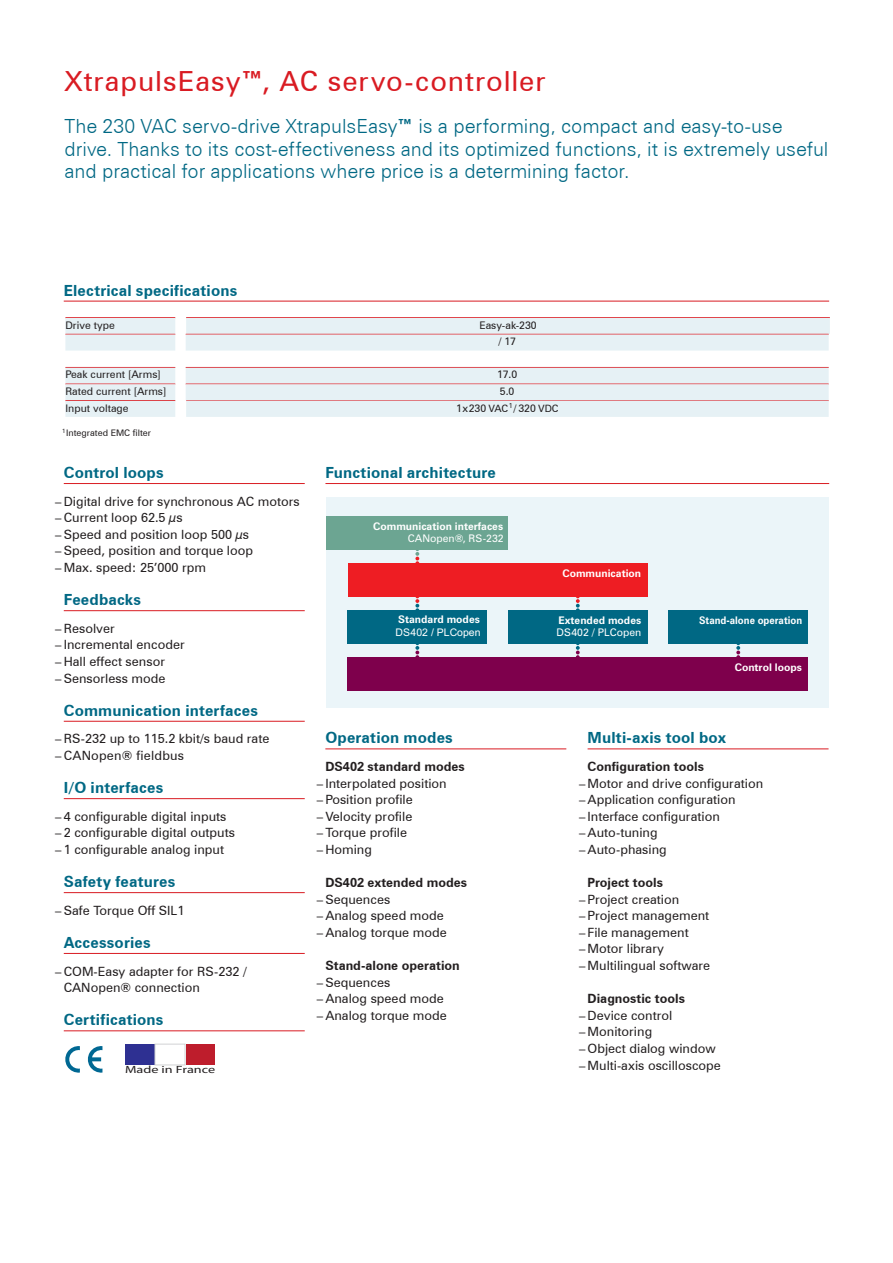
<style>
.page{position:relative;width:893px;height:1263px;background:#fff}
.page>*{position:absolute;margin:0;border:0;box-sizing:border-box;transform-origin:0 0}
.t1{font:27.75px "Zurich BT";letter-spacing:.03em;color:#d91b22}
.t2{font:300 19.5px/22.5px "Zurich BT";letter-spacing:-.005em;color:#006884}
.t3{font:700 15.3px "Zurich BT";letter-spacing:.01em;color:#006884}
.t4{font:12.75px/16.6px "Zurich BT";color:#231f20}
.t5{font:700 12.75px "Zurich BT";color:#231f20}
.t6{font:10.5px/16.6px "Zurich BT";color:#231f20}
.t7{font:700 10.5px "Zurich BT";color:#fff}
.t8{font:10.5px "Zurich BT";color:#fff}
.t9{font:700 10.5px "Zurich BT";color:#fff;scale:.93 1}
.t10{font:10.5px "Arial";color:#fff}
.t11{font:10.5px "Myriad Pro";color:#231f20;scale:1.35 1}
.t12{font:9px "Zurich BT";color:#231f20}
.s1{font-weight:700}
.s2{font-size:10.2px}
</style>
<div class="page">
<hr style="left:64px;top:301px;width:765px;height:1px;background:#d91b22">
<hr style="left:65px;top:317px;width:110px;height:1px;background:#d91b22">
<div style="left:65px;top:318px;width:110px;height:16px;background:#e6f1f5"></div>
<hr style="left:65px;top:334px;width:110px;height:1px;background:#d91b22">
<div style="left:65px;top:335px;width:110px;height:16px;background:#e6f1f5"></div>
<hr style="left:65px;top:367px;width:110px;height:1px;background:#d91b22">
<div style="left:65px;top:368px;width:110px;height:16px;background:#e6f1f5"></div>
<div style="left:65px;top:384px;width:110px;height:16px;background:#e6f1f5"></div>
<hr style="left:65px;top:400px;width:110px;height:1px;background:#d91b22">
<div style="left:65px;top:401px;width:110px;height:16px;background:#e6f1f5"></div>
<hr style="left:186px;top:400px;width:643px;height:1px;background:#d91b22">
<div style="left:186px;top:401px;width:643px;height:16px;background:#e6f1f5"></div>
<hr style="left:186px;top:317px;width:644px;height:1px;background:#d91b22">
<div style="left:186px;top:318px;width:644px;height:16px;background:#e6f1f5"></div>
<hr style="left:186px;top:367px;width:643px;height:1px;background:#d91b22">
<div style="left:186px;top:368px;width:643px;height:16px;background:#e6f1f5"></div>
<div style="left:186px;top:384px;width:643px;height:16px;background:#e6f1f5"></div>
<hr style="left:186px;top:334px;width:643px;height:1px;background:#d91b22">
<div style="left:186px;top:335px;width:643px;height:16px;background:#e6f1f5"></div>
<hr style="left:64px;top:483px;width:241px;height:1px;background:#d91b22">
<hr style="left:64px;top:610px;width:241px;height:1px;background:#d91b22">
<hr style="left:64px;top:721px;width:241px;height:1px;background:#d91b22">
<hr style="left:64px;top:798px;width:241px;height:1px;background:#d91b22">
<hr style="left:64px;top:892px;width:241px;height:1px;background:#d91b22">
<hr style="left:64px;top:953px;width:241px;height:1px;background:#d91b22">
<hr style="left:64px;top:1030px;width:241px;height:1px;background:#d91b22">
<svg style="left:65px;top:1046px;width:37px;height:27px"></svg>
<hr style="left:325px;top:483px;width:504px;height:1px;background:#d91b22">
<div style="left:326px;top:497px;width:503px;height:210px;background:#ebf5f9"></div>
<div style="left:326px;top:516px;width:182px;height:33px;background:#6ca592"></div>
<div style="left:348px;top:657px;width:460px;height:33px;background:#7e004c"></div>
<div style="left:508px;top:610px;width:139px;height:33px;background:#006884"></div>
<div style="left:669px;top:610px;width:139px;height:33px;background:#006884"></div>
<div style="left:348px;top:610px;width:139px;height:33px;background:#006884"></div>
<svg style="left:736px;top:643px;width:4px;height:14px"></svg>
<svg style="left:576px;top:596px;width:4px;height:14px"></svg>
<svg style="left:576px;top:643px;width:4px;height:14px"></svg>
<svg style="left:415px;top:549px;width:4px;height:14px"></svg>
<svg style="left:415px;top:596px;width:4px;height:14px"></svg>
<svg style="left:415px;top:643px;width:4px;height:14px"></svg>
<div style="left:348px;top:563px;width:299px;height:33px;background:#ee1d23"></div>
<hr style="left:325px;top:749px;width:241px;height:1px;background:#d91b22">
<hr style="left:588px;top:749px;width:240px;height:1px;background:#d91b22">
<div style="left:126px;top:1044px;width:29px;height:21px;background:#2e3092"></div>
<div style="left:185px;top:1044px;width:30px;height:21px;background:#be1d2c"></div>
<div style="left:155px;top:1044px;width:30px;height:21px;border:1px solid #d1d2d4"></div>
<h1 class="t1" style="left:64px;top:64px;width:483px">XtrapulsEasy<span class="s1">™</span>, AC servo-controller</h1>
<p class="t2" style="left:65px;top:115px;width:765px">The 230 VAC servo-drive XtrapulsEasy<span class="s1">™</span> is a performing, compact and easy-to-use drive. Thanks to its cost-effectiveness and its optimized functions, it is extremely useful and practical for applications where price is a determining factor.</p>
<p class="t3" style="left:64px;top:281px;width:175px">Electrical specifications</p>
<p class="t6" style="left:65px;top:317px;width:51px">Drive type</p>
<p class="t6" style="left:65px;top:366px;width:102px">Peak current [Arms]<br>Rated current [Arms]<br>Input voltage</p>
<p class="t12" style="left:62px;top:428px;width:90px"><sup>1</sup>Integrated EMC filter</p>
<p class="t3" style="left:64px;top:463px;width:101px">Control loops</p>
<p class="t4" style="left:55px;top:493px;width:246px">– Digital drive for synchronous AC motors</p>
<p class="t4" style="left:55px;top:509px;width:129px">– Current loop 62.5 µs</p>
<p class="t4" style="left:55px;top:526px;width:195px">– Speed and position loop 500 µs</p>
<p class="t4" style="left:55px;top:542px;width:199px">– Speed, position and torque loop</p>
<p class="t4" style="left:55px;top:559px;width:152px">– Max. speed: 25’000 rpm</p>
<p class="t3" style="left:64px;top:590px;width:79px">Feedbacks</p>
<p class="t4" style="left:55px;top:620px;width:61px">– Resolver</p>
<p class="t4" style="left:55px;top:636px;width:131px">– Incremental encoder</p>
<p class="t4" style="left:55px;top:653px;width:111px">– Hall effect sensor</p>
<p class="t4" style="left:55px;top:669px;width:112px">– Sensorless mode</p>
<p class="t3" style="left:64px;top:701px;width:196px">Communication interfaces</p>
<p class="t4" style="left:55px;top:730px;width:216px">– RS-232 up to 115.2 kbit/s baud rate</p>
<p class="t4" style="left:55px;top:747px;width:130px">– CANopen® fieldbus</p>
<p class="t3" style="left:64px;top:778px;width:101px">I/O interfaces</p>
<p class="t4" style="left:55px;top:808px;width:173px">– 4 configurable digital inputs</p>
<p class="t4" style="left:55px;top:824px;width:181px">– 2 configurable digital outputs</p>
<p class="t4" style="left:55px;top:841px;width:170px">– 1 configurable analog input</p>
<p class="t3" style="left:64px;top:872px;width:113px">Safety features</p>
<p class="t4" style="left:55px;top:902px;width:131px">– Safe Torque Off SIL1</p>
<p class="t3" style="left:64px;top:933px;width:88px">Accessories</p>
<p class="t4" style="left:64px;top:962px;width:185px;text-indent:-9px">– COM-Easy adapter for RS-232 /<br>CANopen® connection</p>
<p class="t3" style="left:64px;top:1010px;width:101px">Certifications</p>
<p class="t6" style="left:479px;top:317px;width:59px">Easy-ak-230</p>
<p class="t6" style="left:498px;top:333px;width:19px">/ 17</p>
<p class="t6" style="left:497px;top:366px;width:22px">17.0<br>5.0</p>
<p class="t6" style="left:456px;top:399px;width:104px">1x230 <span class="s2">VAC</span><sup>1</sup> / 320 <span class="s2">VDC</span></p>
<p class="t3" style="left:325px;top:463px;width:172px">Functional architecture</p>
<p class="t7" style="left:373px;top:523px;width:132px">Communication interfaces</p>
<p class="t8" style="left:408px;top:535px;width:97px">CANopen®, RS-232</p>
<p class="t7" style="left:398px;top:616px;width:83px">Standard modes</p>
<p class="t10" style="left:396px;top:628px;width:87px">DS402 / PLCopen</p>
<p class="t7" style="left:562px;top:569px;width:80px">Communication</p>
<p class="t7" style="left:558px;top:616px;width:84px">Extended modes</p>
<p class="t8" style="left:557px;top:628px;width:86px">DS402 / PLCopen</p>
<p class="t9" style="left:699px;top:616px;width:112px">Stand-alone operation</p>
<p class="t7" style="left:735px;top:663px;width:69px">Control loops</p>
<p class="t3" style="left:325px;top:729px;width:129px">Operation modes</p>
<p class="t3" style="left:588px;top:729px;width:140px">Multi-axis tool box</p>
<p class="t5" style="left:588px;top:759px;width:118px">Configuration tools</p>
<p class="t4" style="left:579px;top:775px;width:186px">– Motor and drive configuration</p>
<p class="t4" style="left:579px;top:791px;width:158px">– Application configuration</p>
<p class="t4" style="left:579px;top:808px;width:142px">– Interface configuration</p>
<p class="t4" style="left:579px;top:824px;width:80px">– Auto-tuning</p>
<p class="t4" style="left:579px;top:841px;width:89px">– Auto-phasing</p>
<p class="t5" style="left:588px;top:875px;width:77px">Project tools</p>
<p class="t4" style="left:579px;top:891px;width:102px">– Project creation</p>
<p class="t4" style="left:579px;top:907px;width:132px">– Project management</p>
<p class="t4" style="left:579px;top:924px;width:111px">– File management</p>
<p class="t4" style="left:579px;top:940px;width:86px">– Motor library</p>
<p class="t4" style="left:579px;top:957px;width:133px">– Multilingual software</p>
<p class="t5" style="left:588px;top:991px;width:99px">Diagnostic tools</p>
<p class="t4" style="left:579px;top:1007px;width:95px">– Device control</p>
<p class="t4" style="left:579px;top:1023px;width:75px">– Monitoring</p>
<p class="t4" style="left:579px;top:1040px;width:138px">– Object dialog window</p>
<p class="t5" style="left:325px;top:759px;width:141px">DS402 standard modes</p>
<p class="t4" style="left:317px;top:775px;width:131px">– Interpolated position</p>
<p class="t4" style="left:317px;top:791px;width:97px">– Position profile</p>
<p class="t4" style="left:317px;top:808px;width:97px">– Velocity profile</p>
<p class="t4" style="left:317px;top:824px;width:92px">– Torque profile</p>
<p class="t4" style="left:317px;top:841px;width:57px">– Homing</p>
<p class="t5" style="left:325px;top:875px;width:143px">DS402 extended modes</p>
<p class="t4" style="left:317px;top:891px;width:75px">– Sequences</p>
<p class="t4" style="left:317px;top:907px;width:129px">– Analog speed mode</p>
<p class="t4" style="left:317px;top:924px;width:131px">– Analog torque mode</p>
<p class="t5" style="left:325px;top:958px;width:136px">Stand-alone operation</p>
<p class="t4" style="left:317px;top:974px;width:75px">– Sequences</p>
<p class="t4" style="left:317px;top:990px;width:129px">– Analog speed mode</p>
<p class="t4" style="left:317px;top:1007px;width:131px">– Analog torque mode</p>
<p class="t11" style="left:125px;top:1063px;width:68px">Made in France</p>
<p class="t4" style="left:579px;top:1056px;width:143px">– Multi-axis oscilloscope</p>
</div>
